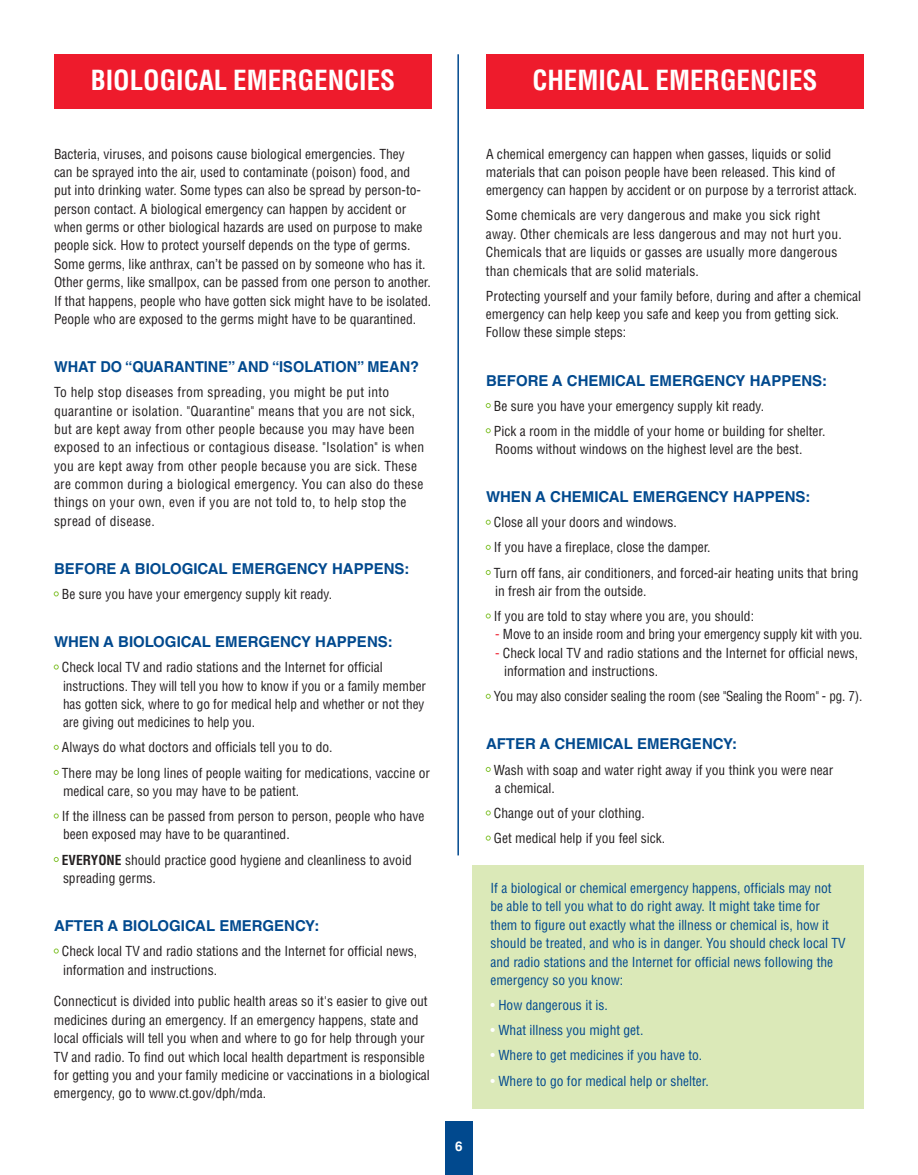
<style>
.page{position:relative;width:918px;height:1175px;background:#fff}
.page>*{position:absolute;margin:0;border:0;box-sizing:border-box;transform-origin:0 0}
.t1{font:700 condensed 27px "Helvetica LT Std";color:#fff}
.t2{font:700 15px "Helvetica LT Std";color:#01498e}
.t3{font:condensed 13.5px/18.3px "Helvetica LT Std";color:#231f20}
.t4{font:condensed 13.5px/18.3px "Helvetica LT Std";color:#01498e}
.t5{font:condensed 13.5px/18.3px "Helvetica LT Std";letter-spacing:.02em;color:#231f20}
.t6{font:700 13.5px "Helvetica LT Std";color:#fff}
.s1{font-weight:700}
.s2{color:#ee1b2c}
.s3{color:#fff}
</style>
<div class="page">
<svg style="left:486px;top:403px;width:5px;height:5px"></svg>
<svg style="left:486px;top:428px;width:5px;height:5px"></svg>
<svg style="left:486px;top:520px;width:5px;height:4px"></svg>
<svg style="left:486px;top:545px;width:5px;height:5px"></svg>
<svg style="left:486px;top:570px;width:5px;height:5px"></svg>
<svg style="left:486px;top:613px;width:5px;height:5px"></svg>
<svg style="left:486px;top:694px;width:5px;height:4px"></svg>
<svg style="left:486px;top:767px;width:5px;height:5px"></svg>
<svg style="left:486px;top:810px;width:5px;height:5px"></svg>
<svg style="left:486px;top:835px;width:5px;height:5px"></svg>
<div style="left:472px;top:865px;width:392px;height:243px;background:#dbe9b8"></div>
<div style="left:54px;top:54px;width:378px;height:54px;background:#ee1b2c"></div>
<div style="left:486px;top:54px;width:378px;height:54px;background:#ee1b2c"></div>
<hr style="left:457px;top:54px;width:2px;height:801px;background:#01498e">
<div style="left:446px;top:1121px;width:27px;height:53px;background:#01498e"></div>
<svg style="left:54px;top:591px;width:5px;height:5px"></svg>
<svg style="left:54px;top:664px;width:5px;height:5px"></svg>
<svg style="left:54px;top:745px;width:5px;height:4px"></svg>
<svg style="left:54px;top:770px;width:5px;height:5px"></svg>
<svg style="left:54px;top:813px;width:5px;height:5px"></svg>
<svg style="left:54px;top:857px;width:5px;height:5px"></svg>
<svg style="left:54px;top:948px;width:5px;height:5px"></svg>
<h1 class="t1" style="left:91px;top:63px;width:306px">BIOLOGICAL EMERGENCIES</h1>
<h1 class="t1" style="left:532px;top:63px;width:287px">CHEMICAL EMERGENCIES</h1>
<p class="t3" style="left:54px;top:144px;width:379px">Bacteria, viruses, and poisons cause biological emergencies. They<br>can be sprayed into the air, used to contaminate (poison) food, and<br>put into drinking water. Some types can also be spread by person-to&shy;person contact. A biological emergency can happen by accident or when germs or other biological hazards are used on purpose to make people sick. How to protect yourself depends on the type of germs.<br>Some germs, like anthrax, can’t be passed on by someone who has it.<br>Other germs, like smallpox, can be passed from one person to another.<br>If that happens, people who have gotten sick might have to be isolated.<br>People who are exposed to the germs might have to be quarantined.</p>
<p class="t2" style="left:54px;top:357px;width:367px">WHAT DO “QUARANTINE” AND “ISOLATION” MEAN?</p>
<p class="t5" style="left:54px;top:383px;width:372px">To help stop diseases from spreading, you might be put into quarantine or isolation. "Quarantine" means that you are not sick, but are kept away from other people because you may have been exposed to an infectious or contagious disease. "Isolation" is when you are kept away from other people because you are sick. These are common during a biological emergency. You can also do these things on your own, even if you are not told to, to help stop the spread of disease.</p>
<p class="t2" style="left:54px;top:559px;width:357px">BEFORE A BIOLOGICAL EMERGENCY HAPPENS:</p>
<p class="t3" style="left:62px;top:585px;width:272px">Be sure you have your emergency supply kit ready.</p>
<p class="t2" style="left:54px;top:632px;width:340px">WHEN A BIOLOGICAL EMERGENCY HAPPENS:</p>
<p class="t3" style="left:62px;top:658px;width:366px">Check local TV and radio stations and the Internet for official instructions. They will tell you how to know if you or a family member has gotten sick, where to go for medical help and whether or not they are giving out medicines to help you.</p>
<p class="t3" style="left:62px;top:734px;width:370px;line-height:25.2px">Always do what doctors and officials tell you to do.<br>There may be long lines of people waiting for medications, vaccine or</p>
<p class="t3" style="left:62px;top:778px;width:364px;line-height:25.2px">medical care, so you may have to be patient.<br>If the illness can be passed from person to person, people who have</p>
<p class="t3" style="left:62px;top:821px;width:351px;line-height:25.2px">been exposed may have to be quarantined.<br><span class="s1">EVERYONE</span> should practice good hygiene and cleanliness to avoid</p>
<p class="t3" style="left:63px;top:868px;width:94px">spreading germs.</p>
<p class="t2" style="left:54px;top:916px;width:267px">AFTER A BIOLOGICAL EMERGENCY:</p>
<p class="t3" style="left:62px;top:942px;width:357px">Check local TV and radio stations and the Internet for official news, information and instructions.</p>
<p class="t3" style="left:54px;top:992px;width:377px">Connecticut is divided into public health areas so it's easier to give out medicines during an emergency. If an emergency happens, state and local officials will tell you when and where to go for help through your TV and radio. To find out which local health department is responsible for getting you and your family medicine or vaccinations in a biological emergency, go to www.ct.gov/dph/mda.</p>
<p class="t6" style="left:455px;top:1137px;width:9px">6</p>
<p class="t3" style="left:486px;top:144px;width:373px">A chemical emergency can happen when gasses, liquids or solid materials that can poison people have been released. This kind of emergency can happen by accident or on purpose by a terrorist attack.</p>
<p class="t3" style="left:486px;top:206px;width:357px">Some chemicals are very dangerous and make you sick right away. Other chemicals are less dangerous and may not hurt you.<br>Chemicals that are liquids or gasses are usually more dangerous than chemicals that are solid materials.</p>
<p class="t3" style="left:486px;top:286px;width:377px">Protecting yourself and your family before, during and after a chemical emergency can help keep you safe and keep you from getting sick.<br>Follow these simple steps:</p>
<p class="t2" style="left:486px;top:371px;width:343px">BEFORE A CHEMICAL EMERGENCY HAPPENS:</p>
<p class="t3" style="left:494px;top:393px;width:333px;line-height:25.2px">Be sure you have your emergency supply kit ready.<br>Pick a room in the middle of your home or building for shelter.</p>
<p class="t3" style="left:495px;top:440px;width:309px">Rooms without windows on the highest level are the best.</p>
<p class="t2" style="left:486px;top:488px;width:326px">WHEN A CHEMICAL EMERGENCY HAPPENS:</p>
<p class="t3" style="left:494px;top:509px;width:366px;line-height:25.2px">Close all your doors and windows.<br>If you have a fireplace, close the damper.<br>Turn off fans, air conditioners, and forced-air heating units that bring</p>
<p class="t3" style="left:494px;top:578px;width:262px;line-height:25.2px">in fresh air from the outside.<br>If you are told to stay where you are, you should:</p>
<p class="t3" style="left:495px;top:625px;width:369px"><span class="s2">-</span> Move to an inside room and bring your emergency supply kit with you.</p>
<p class="t3" style="left:504px;top:643px;width:356px;text-indent:-9px"><span class="s2">-</span> Check local TV and radio stations and the Internet for official news, information and instructions.</p>
<p class="t3" style="left:494px;top:687px;width:370px">You may also consider sealing the room (see "Sealing the Room" - pg. 7).</p>
<p class="t2" style="left:486px;top:735px;width:253px">AFTER A CHEMICAL EMERGENCY:</p>
<p class="t3" style="left:494px;top:760px;width:341px">Wash with soap and water right away if you think you were near a chemical.</p>
<p class="t3" style="left:494px;top:800px;width:173px;line-height:25.2px">Change out of your clothing.<br>Get medical help if you feel sick.</p>
<p class="t4" style="left:490px;top:879px;width:349px">If a biological or chemical emergency happens, officials may not be able to tell you what to do right away. It might take time for them to figure out exactly what the illness or chemical is, how it should be treated, and who is in danger. You should check local TV and radio stations and the Internet for official news following the emergency so you know:</p>
<p class="t4" style="left:490px;top:996px;width:119px"><span class="s3">•</span> How dangerous it is.</p>
<p class="t4" style="left:490px;top:1021px;width:154px"><span class="s3">•</span> What illness you might get.</p>
<p class="t4" style="left:490px;top:1046px;width:213px"><span class="s3">•</span> Where to get medicines if you have to.</p>
<p class="t4" style="left:490px;top:1071px;width:220px"><span class="s3">•</span> Where to go for medical help or shelter.</p>
</div>
